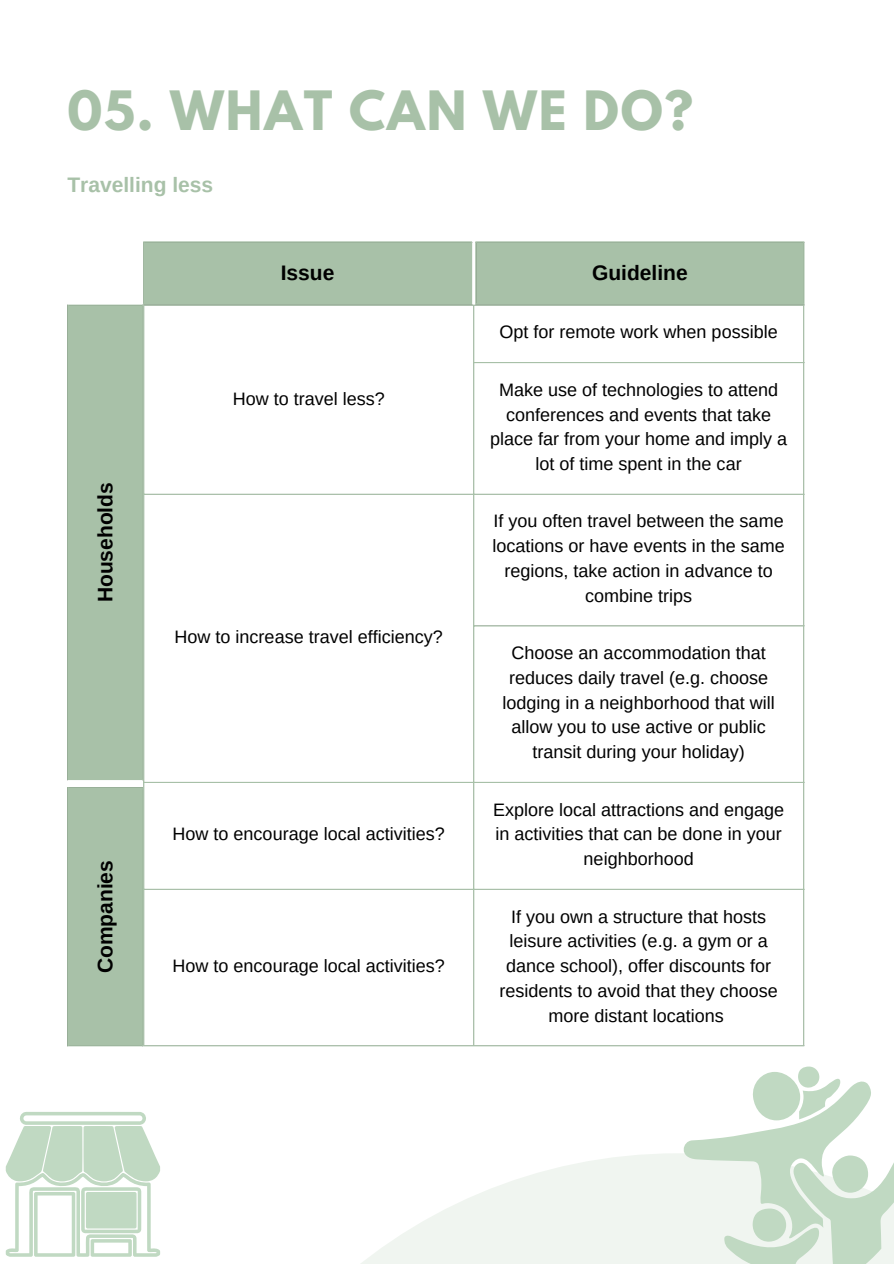
<style>
.page{position:relative;width:894px;height:1264px;background:#fff}
.page>*{position:absolute;margin:0;border:0;box-sizing:border-box;transform-origin:0 0}
.t1{font:700 48px "League Spartan";letter-spacing:.04em;color:#a8c1a8}
.t2{font:700 21px "Arimo";color:#000}
.t3{font:700 21px "Arimo";color:#a8c1a8}
.t4{font:18px/24.8px "Arimo";color:#000;text-align:center}
</style>
<div class="page">
<svg style="left:144px;top:306px;width:658px;height:739px"></svg>
<hr style="left:143px;top:306px;width:1px;height:739px;background:#a8c1a8">
<hr style="left:473px;top:306px;width:1px;height:739px;background:#a8c1a8">
<hr style="left:802px;top:306px;width:2px;height:739px;background:#a8c1a8">
<hr style="left:143px;top:304px;width:661px;height:2px;background:#a8c1a8">
<hr style="left:473px;top:362px;width:331px;height:1px;background:#a8c1a8">
<hr style="left:143px;top:493px;width:661px;height:2px;background:#a8c1a8">
<hr style="left:473px;top:625px;width:331px;height:1px;background:#a8c1a8">
<hr style="left:143px;top:781px;width:661px;height:2px;background:#a8c1a8">
<hr style="left:143px;top:888px;width:661px;height:1px;background:#a8c1a8">
<hr style="left:143px;top:1045px;width:661px;height:1px;background:#a8c1a8">
<div style="left:144px;top:242px;width:658px;height:62px;background:#a8c1a8"></div>
<hr style="left:143px;top:243px;width:1px;height:60px;background:#a8c1a8">
<hr style="left:471px;top:243px;width:1px;height:60px;background:#a8c1a8">
<hr style="left:143px;top:241px;width:329px;height:2px;background:#a8c1a8">
<hr style="left:143px;top:303px;width:329px;height:1px;background:#a8c1a8">
<hr style="left:475px;top:243px;width:1px;height:60px;background:#a8c1a8">
<hr style="left:802px;top:243px;width:2px;height:60px;background:#a8c1a8">
<hr style="left:475px;top:241px;width:329px;height:2px;background:#a8c1a8">
<hr style="left:475px;top:303px;width:329px;height:1px;background:#a8c1a8">
<div style="left:68px;top:305px;width:75px;height:474px;background:#a8c1a8"></div>
<hr style="left:68px;top:779px;width:74px;height:1px;background:#a8c1a8">
<hr style="left:68px;top:304px;width:74px;height:2px;background:#a8c1a8">
<hr style="left:67px;top:304px;width:1px;height:476px;background:#a8c1a8">
<hr style="left:142px;top:304px;width:1px;height:476px;background:#a8c1a8">
<div style="left:166px;top:1153px;width:727px;height:110px;background:linear-gradient(to bottom,#fcfdfc,#f5f8f5)"></div>
<svg style="left:677px;top:1066px;width:216px;height:197px"></svg>
<div style="left:68px;top:787px;width:75px;height:259px;background:#a8c1a8"></div>
<hr style="left:67px;top:787px;width:1px;height:259px;background:#a8c1a8">
<svg style="left:6px;top:1112px;width:154px;height:144px"></svg>
<p class="t1" style="left:67px;top:87px;width:627px">05. WHAT CAN WE DO?</p>
<p class="t3" style="left:67px;top:173px;width:147px">Travelling less</p>
<p class="t2" style="left:93px;top:602px;width:122px;rotate:-90deg">Households</p>
<p class="t2" style="left:281px;top:261px;width:55px">Issue</p>
<p class="t2" style="left:592px;top:261px;width:97px">Guideline</p>
<p class="t4" style="left:232px;top:386px;width:153px">How to travel less?</p>
<p class="t4" style="left:499px;top:320px;width:279px">Opt for remote work when possible</p>
<p class="t4" style="left:490px;top:377px;width:298px">Make use of technologies to attend conferences and events that take place far from your home and imply a lot of time spent in the car</p>
<p class="t4" style="left:492px;top:509px;width:293px">If you often travel between the same locations or have events in the same regions, take action in advance to combine trips</p>
<p class="t2" style="left:93px;top:973px;width:115px;rotate:-90deg">Companies</p>
<p class="t4" style="left:174px;top:624px;width:269px">How to increase travel efficiency?</p>
<p class="t4" style="left:172px;top:821px;width:273px">How to encourage local activities?</p>
<p class="t4" style="left:172px;top:953px;width:273px">How to encourage local activities?</p>
<p class="t4" style="left:502px;top:640px;width:274px">Choose an accommodation that reduces daily travel (e.g. choose lodging in a neighborhood that will allow you to use active or public transit during your holiday)</p>
<p class="t4" style="left:493px;top:797px;width:293px">Explore local attractions and engage in activities that can be done in your neighborhood</p>
<p class="t4" style="left:499px;top:903px;width:279px">If you own a structure that hosts leisure activities (e.g. a gym or a dance school), offer discounts for residents to avoid that they choose more distant locations</p>
</div>
